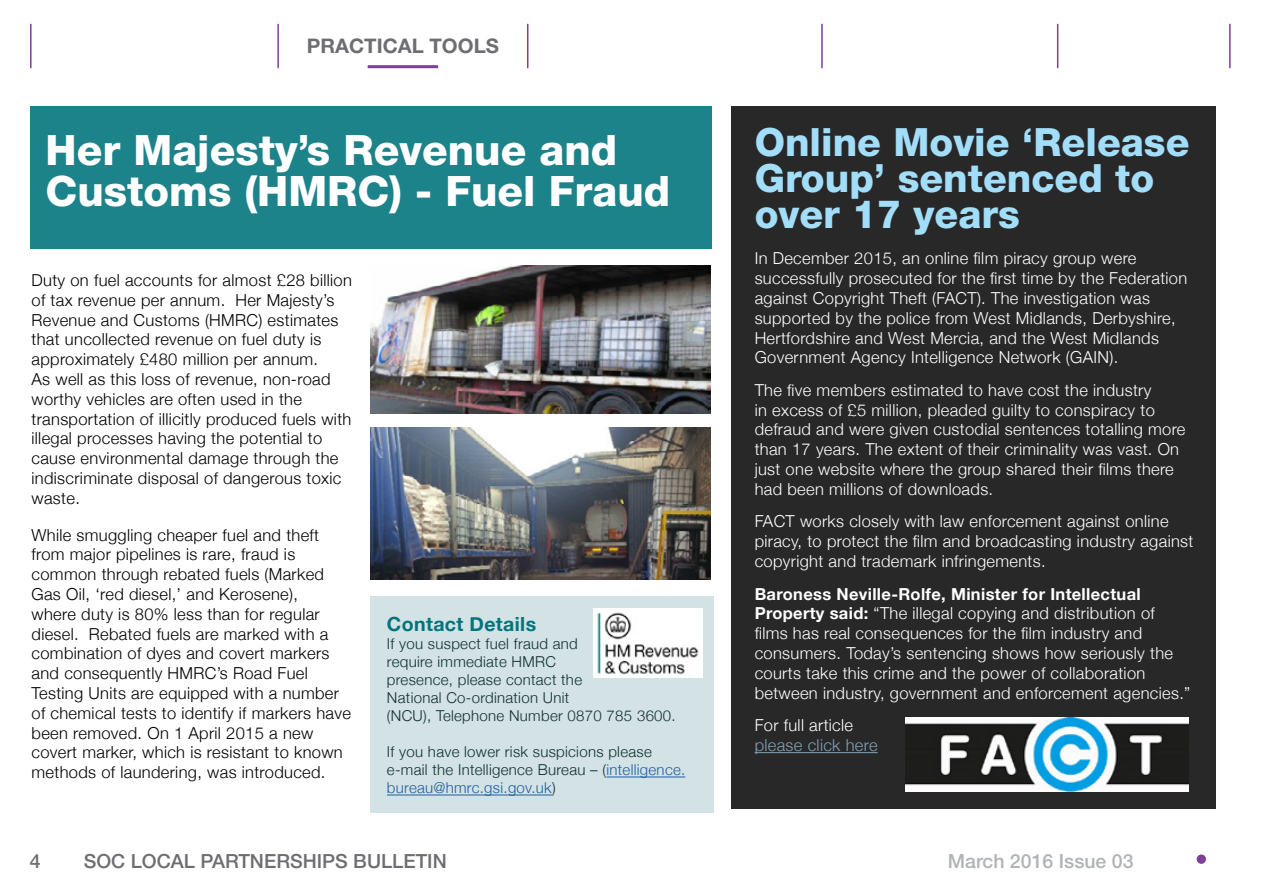
<style>
.page{position:relative;width:1263px;height:893px;background:#fff}
.page>*{position:absolute;margin:0;border:0;box-sizing:border-box;transform-origin:0 0}
.t1{font:800 42px/40.5px "Helvetica Neue LT Pro";color:#fff}
.t2{font:800 39px/36px "Helvetica Neue LT Pro";color:#a2def9}
.t3{font:700 20.1px "Helvetica Neue LT Pro";color:#6d6e71}
.t4{font:500 19.5px "Helvetica Neue LT Pro";color:#6d6e71}
.t5{font:500 19.5px "Helvetica Neue LT Pro";color:#b1b4b6}
.t6{font:700 19.5px "Helvetica Neue";letter-spacing:.02em;color:#00747b}
.t7{font:300 16.5px/19.8px "Helvetica Neue";letter-spacing:.02em;color:#fff}
.t8{font:300 16.5px/19.8px "Helvetica Neue";letter-spacing:.02em;color:#000}
.t9{font:300 16.5px "Helvetica Neue";letter-spacing:.02em;color:#80a1b6}
.t10{font:300 15px/18px "Helvetica Neue";letter-spacing:.02em;color:#12312b}
.s1{color:#215e9e}
.s2{font-weight:700}
</style>
<div class="page">
<div style="left:1197px;top:854px;width:9px;height:10px;background:#7f3f98;border-radius:50%"></div>
<div style="left:731px;top:106px;width:485px;height:702px;background:#292829"></div>
<div style="left:30px;top:106px;width:681px;height:142px;background:#1d838a"></div>
<hr style="left:30px;top:24px;width:2px;height:44px;background:#7f3f98">
<hr style="left:277px;top:24px;width:2px;height:44px;background:#7f3f98">
<hr style="left:527px;top:24px;width:1px;height:44px;background:#7f3f98">
<hr style="left:821px;top:24px;width:2px;height:44px;background:#7f3f98">
<hr style="left:1057px;top:24px;width:1px;height:44px;background:#7f3f98">
<hr style="left:1229px;top:24px;width:1px;height:44px;background:#7f3f98">
<hr style="left:368px;top:65px;width:70px;height:3px;background:#7f3f98">
<img style="left:905px;top:718px;width:283px;height:73px">
<img style="left:371px;top:265px;width:340px;height:149px">
<hr style="left:755px;top:752px;width:123px;height:1px;background:#80a1b6">
<img style="left:371px;top:428px;width:339px;height:151px">
<div style="left:371px;top:596px;width:343px;height:216px;background:#cddfe2"></div>
<hr style="left:606px;top:777px;width:79px;height:1px;background:#215e9e">
<hr style="left:387px;top:795px;width:165px;height:1px;background:#215e9e">
<img style="left:593px;top:609px;width:109px;height:69px">
<p class="t3" style="left:307px;top:34px;width:194px">PRACTICAL TOOLS</p>
<h1 class="t1" style="left:46px;top:130px;width:626px">Her Majesty’s Revenue and<br>Customs (HMRC) - Fuel Fraud</h1>
<p class="t8" style="left:32px;top:269px;width:322px">Duty on fuel accounts for almost £28 billion of tax revenue per annum. Her Majesty’s Revenue and Customs (HMRC) estimates that uncollected revenue on fuel duty is approximately £480 million per annum.<br>As well as this loss of revenue, non-road worthy vehicles are often used in the transportation of illicitly produced fuels with illegal processes having the potential to cause environmental damage through the indiscriminate disposal of dangerous toxic waste.</p>
<p class="t8" style="left:32px;top:524px;width:321px">While smuggling cheaper fuel and theft from major pipelines is rare, fraud is common through rebated fuels (Marked Gas Oil, ‘red diesel,’ and Kerosene),<br>where duty is 80% less than for regular diesel. Rebated fuels are marked with a combination of dyes and covert markers and consequently HMRC’s Road Fuel Testing Units are equipped with a number of chemical tests to identify if markers have been removed. On 1 April 2015 a new covert marker, which is resistant to known methods of laundering, was introduced.</p>
<p class="t6" style="left:387px;top:609px;width:151px">Contact Details</p>
<p class="t10" style="left:387px;top:634px;width:290px">If you suspect fuel fraud and<br>require immediate HMRC<br>presence, please contact the<br>National Co-ordination Unit<br>(NCU), Telephone Number 0870 785 3600.</p>
<p class="t10" style="left:387px;top:742px;width:300px">If you have lower risk suspicions please e-mail the Intelligence Bureau – (<span class="s1">intelligence. bureau@hmrc.gsi.gov.uk</span>)</p>
<h2 class="t2" style="left:755px;top:124px;width:436px">Online Movie ‘Release<br>Group’ sentenced to over 17 years</h2>
<p class="t7" style="left:755px;top:247px;width:434px">In December 2015, an online film piracy group were successfully prosecuted for the first time by the Federation against Copyright Theft (FACT). The investigation was supported by the police from West Midlands, Derbyshire, Hertfordshire and West Mercia, and the West Midlands Government Agency Intelligence Network (GAIN).</p>
<p class="t7" style="left:755px;top:379px;width:432px">The five members estimated to have cost the industry<br>in excess of £5 million, pleaded guilty to conspiracy to defraud and were given custodial sentences totalling more than 17 years. The extent of their criminality was vast. On just one website where the group shared their films there had been millions of downloads.</p>
<p class="t7" style="left:755px;top:510px;width:440px">FACT works closely with law enforcement against online piracy, to protect the film and broadcasting industry against copyright and trademark infringements.</p>
<p class="t7" style="left:755px;top:583px;width:437px"><span class="s2">Baroness Neville-Rolfe, Minister for Intellectual Property said:</span> “The illegal copying and distribution of films has real consequences for the film industry and consumers. Today’s sentencing shows how seriously the courts take this crime and the power of collaboration between industry, government and enforcement agencies.”</p>
<p class="t7" style="left:755px;top:714px;width:100px">For full article</p>
<p class="t9" style="left:755px;top:732px;width:124px">please click here</p>
<p class="t4" style="left:30px;top:850px;width:12px">4</p>
<p class="t4" style="left:84px;top:850px;width:365px">SOC LOCAL PARTNERSHIPS BULLETIN</p>
<p class="t5" style="left:948px;top:850px;width:187px">March 2016 Issue 03</p>
</div>
